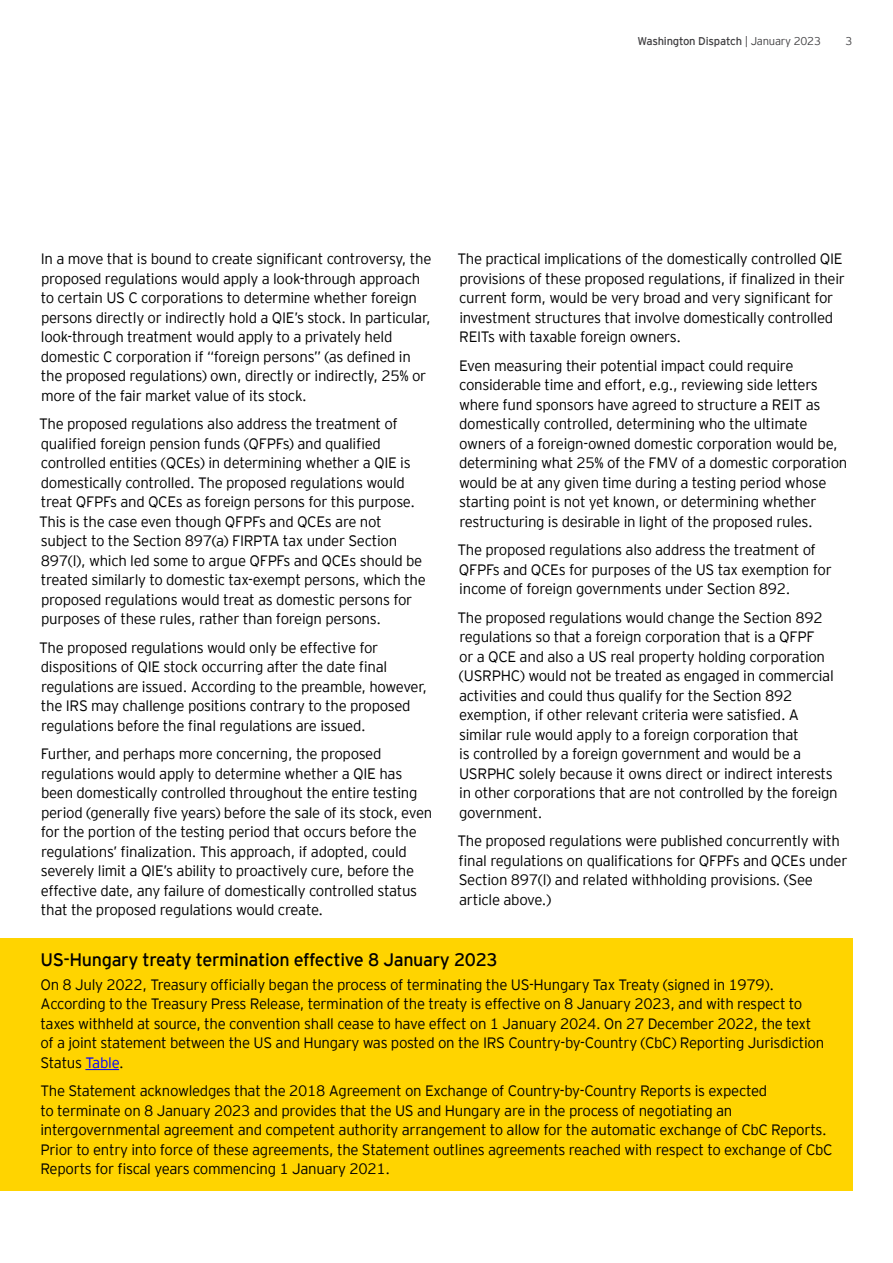
<style>
.page{position:relative;width:893px;height:1263px;background:#fff}
.page>*{position:absolute;margin:0;border:0;box-sizing:border-box;transform-origin:0 0}
.t1{font:18px "EY Interstate";letter-spacing:-.02em;color:#000}
.t2{font:300 15px/19.5px "EY Interstate";letter-spacing:-.02em;color:#000}
.t3{font:11.25px "EY Interstate";letter-spacing:-.02em;color:#414042}
.t4{font:300 11.25px "EY Interstate";color:#414042}
.s1{font-weight:300}
.s2{color:#00f}
</style>
<div class="page">
<div style="left:0;top:938px;width:852px;height:253px;background:#ffd400"></div>
<hr style="left:85px;top:1069px;width:34px;height:1px;background:#00f">
<p class="t3" style="left:637px;top:33px;width:185px">Washington Dispatch <span class="s1">| January 2023</span></p>
<p class="t4" style="left:845px;top:33px;width:8px">3</p>
<p class="t2" style="left:41px;top:248px;width:392px">In a move that is bound to create significant controversy, the proposed regulations would apply a look-through approach to certain US C corporations to determine whether foreign persons directly or indirectly hold a QIE’s stock. In particular, look-through treatment would apply to a privately held domestic C corporation if “foreign persons” (as defined in the proposed regulations) own, directly or indirectly, 25% or more of the fair market value of its stock.</p>
<p class="t2" style="left:39px;top:413px;width:388px">The proposed regulations also address the treatment of qualified foreign pension funds (QFPFs) and qualified controlled entities (QCEs) in determining whether a QIE is domestically controlled. The proposed regulations would treat QFPFs and QCEs as foreign persons for this purpose.<br>This is the case even though QFPFs and QCEs are not subject to the Section 897(a) FIRPTA tax under Section 897(l), which led some to argue QFPFs and QCEs should be treated similarly to domestic tax-exempt persons, which the proposed regulations would treat as domestic persons for purposes of these rules, rather than foreign persons.</p>
<p class="t2" style="left:39px;top:637px;width:389px">The proposed regulations would only be effective for dispositions of QIE stock occurring after the date final regulations are issued. According to the preamble, however, the IRS may challenge positions contrary to the proposed regulations before the final regulations are issued.</p>
<p class="t2" style="left:41px;top:743px;width:393px">Further, and perhaps more concerning, the proposed regulations would apply to determine whether a QIE has been domestically controlled throughout the entire testing period (generally five years) before the sale of its stock, even for the portion of the testing period that occurs before the regulations’ finalization. This approach, if adopted, could severely limit a QIE’s ability to proactively cure, before the effective date, any failure of domestically controlled status that the proposed regulations would create.</p>
<p class="t2" style="left:457px;top:248px;width:389px">The practical implications of the domestically controlled QIE provisions of these proposed regulations, if finalized in their current form, would be very broad and very significant for investment structures that involve domestically controlled REITs with taxable foreign owners.</p>
<p class="t2" style="left:459px;top:355px;width:390px">Even measuring their potential impact could require considerable time and effort, e.g., reviewing side letters where fund sponsors have agreed to structure a REIT as domestically controlled, determining who the ultimate owners of a foreign-owned domestic corporation would be, determining what 25% of the FMV of a domestic corporation would be at any given time during a testing period whose starting point is not yet known, or determining whether restructuring is desirable in light of the proposed rules.</p>
<p class="t2" style="left:457px;top:539px;width:376px">The proposed regulations also address the treatment of<br>QFPFs and QCEs for purposes of the US tax exemption for income of foreign governments under Section 892.</p>
<p class="t2" style="left:457px;top:607px;width:382px">The proposed regulations would change the Section 892 regulations so that a foreign corporation that is a QFPF<br>or a QCE and also a US real property holding corporation (USRPHC) would not be treated as engaged in commercial activities and could thus qualify for the Section 892 exemption, if other relevant criteria were satisfied. A similar rule would apply to a foreign corporation that<br>is controlled by a foreign government and would be a USRPHC solely because it owns direct or indirect interests in other corporations that are not controlled by the foreign government.</p>
<p class="t2" style="left:457px;top:830px;width:391px">The proposed regulations were published concurrently with final regulations on qualifications for QFPFs and QCEs under Section 897(l) and related withholding provisions. (See article above.)</p>
<p class="t1" style="left:40px;top:946px;width:459px">US-Hungary treaty termination effective 8 January 2023</p>
<p class="t2" style="left:40px;top:974px;width:785px">On 8 July 2022, Treasury officially began the process of terminating the US-Hungary Tax Treaty (signed in 1979).<br>According to the Treasury Press Release, termination of the treaty is effective on 8 January 2023, and with respect to taxes withheld at source, the convention shall cease to have effect on 1 January 2024. On 27 December 2022, the text of a joint statement between the US and Hungary was posted on the IRS Country-by-Country (CbC) Reporting Jurisdiction Status <span class="s2">Table</span>.</p>
<p class="t2" style="left:41px;top:1080px;width:794px">The Statement acknowledges that the 2018 Agreement on Exchange of Country-by-Country Reports is expected<br>to terminate on 8 January 2023 and provides that the US and Hungary are in the process of negotiating an intergovernmental agreement and competent authority arrangement to allow for the automatic exchange of CbC Reports.<br>Prior to entry into force of these agreements, the Statement outlines agreements reached with respect to exchange of CbC Reports for fiscal years commencing 1 January 2021.</p>
</div>
